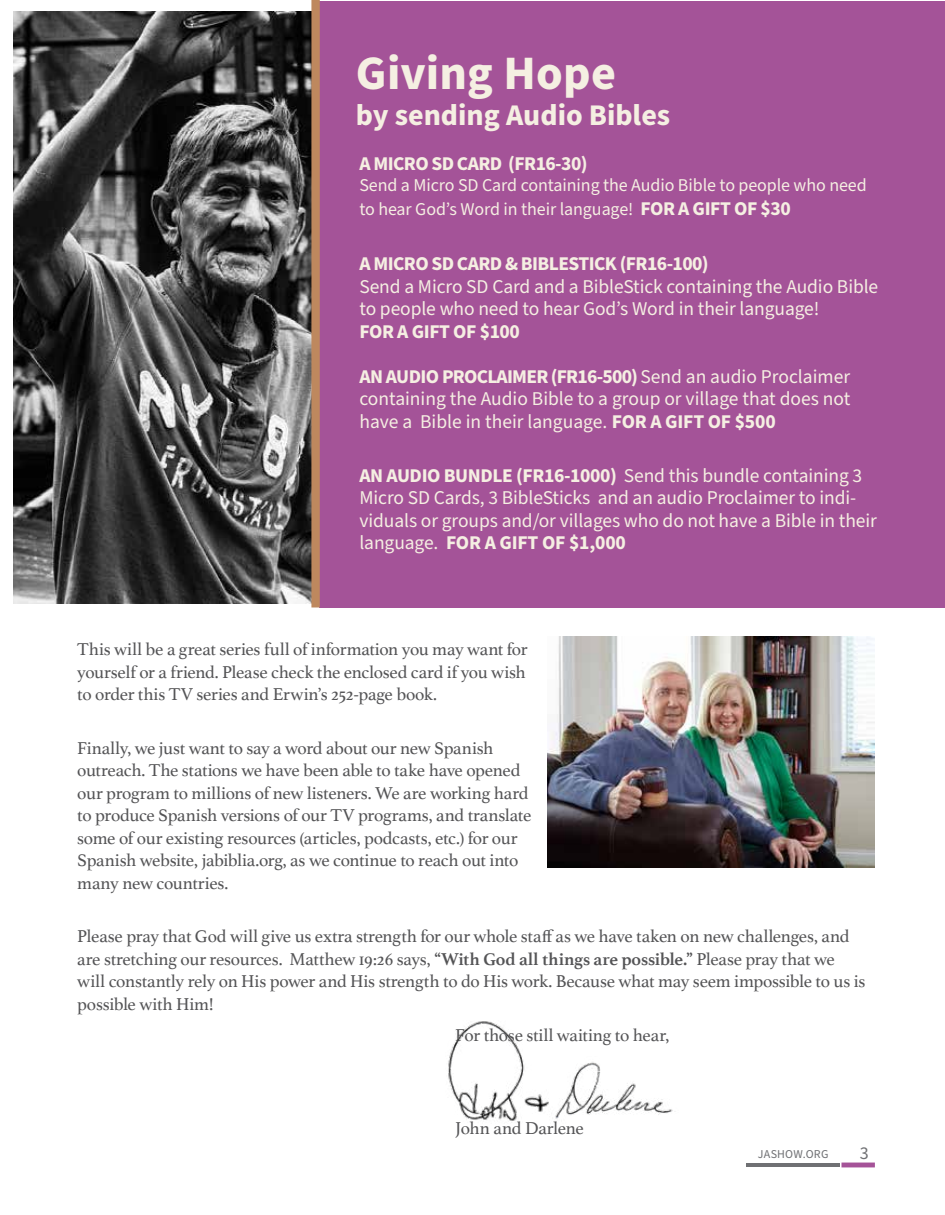
<style>
.page{position:relative;width:945px;height:1215px;background:#fff}
.page>*{position:absolute;margin:0;border:0;box-sizing:border-box;transform-origin:0 0}
.t1{font:700 48px "Source Sans Pro";letter-spacing:.005em;color:#f5efe2}
.t2{font:700 30px "Source Sans Pro";color:#f5efe2}
.t3{font:19.5px/22.5px "Source Sans Pro";letter-spacing:-.005em;color:#f5efe2}
.t4{font:700 19.5px "Source Sans Pro";letter-spacing:-.03em;color:#f5efe2}
.t5{font:18px/22.5px "Athelas";letter-spacing:-.015em;color:#545456}
.t6{font:18px/24px "Source Sans Pro";letter-spacing:-.005em;color:#f5efe2}
.t7{font:18px "Source Sans Pro";color:#6f7073}
.t8{font:12px "Source Sans Pro";letter-spacing:.015em;color:#6f7073}
.s1{font-weight:700;font-size:19.5px}
.s2{font-weight:700}
</style>
<div class="page">
<img style="left:14px;top:11px;width:297px;height:592px">
<div style="left:320px;top:1px;width:625px;height:606px;background:#a45398"></div>
<svg style="left:311px;top:0;width:9px;height:607px;background:#b6835d"></svg>
<hr style="left:747px;top:1163px;width:93px;height:4px;background:#6f7073">
<hr style="left:841px;top:1163px;width:34px;height:4px;background:#a65398">
<img style="left:547px;top:637px;width:327px;height:231px">
<img style="left:448px;top:1021px;width:225px;height:100px">
<h1 class="t1" style="left:356px;top:53px;width:262px">Giving Hope</h1>
<h2 class="t2" style="left:356px;top:102px;width:316px">by sending Audio Bibles</h2>
<p class="t4" style="left:359px;top:155px;width:230px">A MICRO SD CARD (FR16-30)</p>
<p class="t6" style="left:359px;top:174px;width:509px">Send a Micro SD Card containing the Audio Bible to people who need to hear God’s Word in their language! <span class="s1">FOR A GIFT OF $30</span></p>
<p class="t4" style="left:359px;top:256px;width:351px">A MICRO SD CARD &amp; BIBLESTICK (FR16-100)</p>
<p class="t3" style="left:359px;top:277px;width:520px">Send a Micro SD Card and a BibleStick containing the Audio Bible to people who need to hear God’s Word in their language!</p>
<p class="t4" style="left:359px;top:323px;width:162px">FOR A GIFT OF $100</p>
<p class="t3" style="left:359px;top:367px;width:493px;text-align:justify"><span class="s2">AN AUDIO PROCLAIMER (FR16-500)</span> Send an audio Proclaimer containing the Audio Bible to a group or village that does not have a Bible in their language. <span class="s2">FOR A GIFT OF $500</span></p>
<p class="t3" style="left:359px;top:466px;width:519px"><span class="s2">AN AUDIO BUNDLE (FR16-1000)</span> Send this bundle containing 3<br>Micro SD Cards, 3 BibleSticks and an audio Proclaimer to indi&shy;viduals or groups and/or villages who do not have a Bible in their language. <span class="s2">FOR A GIFT OF $1,000</span></p>
<p class="t5" style="left:77px;top:637px;width:452px;text-align:justify">This will be a great series full of information you may want for yourself or a friend. Please check the enclosed card if you wish to order this TV series and Erwin’s 252-page book.</p>
<p class="t5" style="left:77px;top:736px;width:456px">Finally, we just want to say a word about our new Spanish outreach. The stations we have been able to take have opened our program to millions of new listeners. We are working hard to produce Spanish versions of our TV programs, and translate some of our existing resources (articles, podcasts, etc.) for our Spanish website, jabiblia.org, as we continue to reach out into many new countries.</p>
<p class="t5" style="left:77px;top:924px;width:790px">Please pray that God will give us extra strength for our whole staff as we have taken on new challenges, and are stretching our resources. Matthew 19:26 says, <span class="s2">“With God all things are possible.”</span> Please pray that we will constantly rely on His power and His strength to do His work. Because what may seem impossible to us is possible with Him!</p>
<p class="t5" style="left:455px;top:1023px;width:216px">For those still waiting to hear,</p>
<p class="t5" style="left:455px;top:1116px;width:130px">John and Darlene</p>
<p class="t8" style="left:758px;top:1146px;width:72px">JASHOW.ORG</p>
<p class="t7" style="left:860px;top:1146px;width:10px">3</p>
</div>
